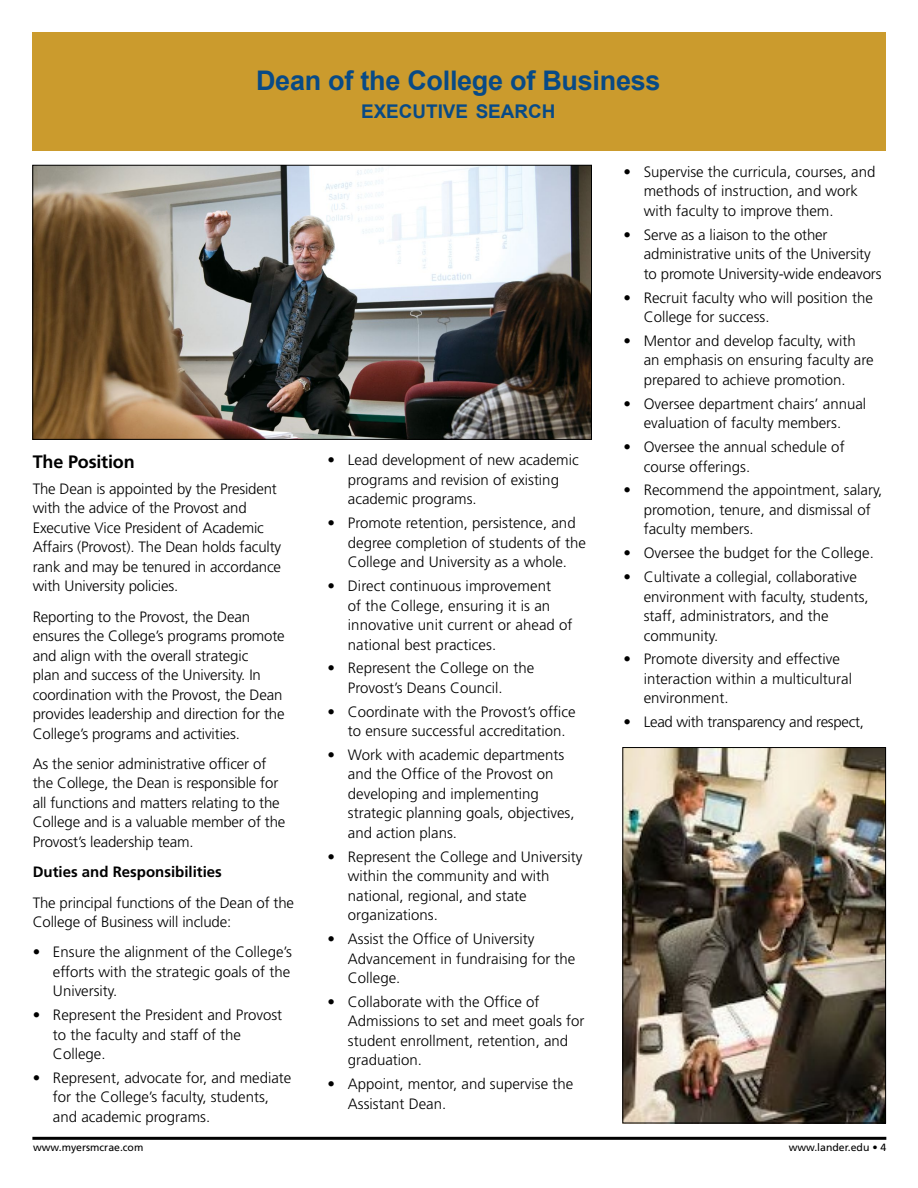
<style>
.page{position:relative;width:918px;height:1188px;background:#fff}
.page>*{position:absolute;margin:0;border:0;box-sizing:border-box;transform-origin:0 0}
.t1{font:700 27px "Arial";letter-spacing:-.01em;color:#084a86}
.t2{font:700 18.9px "Arial";color:#084a86}
.t3{font:700 18px "Frutiger";letter-spacing:-.01em;color:#000}
.t4{font:300 15px/19.5px "Frutiger";color:#000}
.t5{font:300 15px "Frutiger";letter-spacing:-.02em;color:#000}
.t6{font:700 15px "Frutiger";color:#000}
.t7{font:10.5px "Frutiger";color:#000}
</style>
<div class="page">
<hr style="left:32px;top:1137px;width:854px;height:3px;background:#000">
<div style="left:32px;top:32px;width:854px;height:118px;background:#cb9b2d"></div>
<img style="left:625px;top:749px;width:259px;height:372px">
<div style="left:623px;top:747px;width:263px;height:376px;border:1px solid #000"></div>
<img style="left:35px;top:167px;width:555px;height:271px">
<div style="left:33px;top:165px;width:559px;height:275px;border:1px solid #000"></div>
<h1 class="t1" style="left:256px;top:62px;width:406px">Dean of the College of Business</h1>
<p class="t2" style="left:361px;top:99px;width:196px">EXECUTIVE SEARCH</p>
<p class="t3" style="left:33px;top:451px;width:104px">The Position</p>
<p class="t4" style="left:33px;top:479px;width:250px">The Dean is appointed by the President with the advice of the Provost and Executive Vice President of Academic Affairs (Provost). The Dean holds faculty rank and may be tenured in accordance with University policies.</p>
<p class="t4" style="left:33px;top:607px;width:254px">Reporting to the Provost, the Dean ensures the College’s programs promote and align with the overall strategic<br>plan and success of the University. In coordination with the Provost, the Dean provides leadership and direction for the College’s programs and activities.</p>
<p class="t4" style="left:33px;top:754px;width:254px">As the senior administrative officer of the College, the Dean is responsible for all functions and matters relating to the College and is a valuable member of the Provost’s leadership team.</p>
<p class="t6" style="left:33px;top:863px;width:191px">Duties and Responsibilities</p>
<p class="t4" style="left:33px;top:893px;width:263px">The principal functions of the Dean of the<br>College of Business will include:</p>
<p class="t4" style="left:53px;top:942px;width:240px;text-align:justify;text-indent:-20px">• Ensure the alignment of the College’s efforts with the strategic goals of the University.</p>
<p class="t4" style="left:53px;top:1005px;width:231px;text-indent:-20px">• Represent the President and Provost to the faculty and staff of the<br>College.</p>
<p class="t4" style="left:53px;top:1068px;width:240px;text-indent:-20px">• Represent, advocate for, and mediate for the College’s faculty, students, and academic programs.</p>
<p class="t4" style="left:348px;top:450px;width:232px;text-indent:-20px">• Lead development of new academic programs and revision of existing academic programs.</p>
<p class="t4" style="left:348px;top:513px;width:240px;text-indent:-20px">• Promote retention, persistence, and degree completion of students of the<br>College and University as a whole.</p>
<p class="t4" style="left:348px;top:576px;width:226px;text-indent:-20px">• Direct continuous improvement<br>of the College, ensuring it is an innovative unit current or ahead of national best practices.</p>
<p class="t4" style="left:348px;top:658px;width:188px;text-indent:-20px">• Represent the College on the<br>Provost’s Deans Council.</p>
<p class="t4" style="left:348px;top:702px;width:229px;text-indent:-20px">• Coordinate with the Provost’s office to ensure successful accreditation.</p>
<p class="t4" style="left:348px;top:745px;width:228px;text-indent:-20px">• Work with academic departments and the Office of the Provost on developing and implementing strategic planning goals, objectives, and action plans.</p>
<p class="t4" style="left:348px;top:847px;width:236px;text-indent:-20px">• Represent the College and University within the community and with national, regional, and state organizations.</p>
<p class="t4" style="left:348px;top:929px;width:229px;text-indent:-20px">• Assist the Office of University<br>Advancement in fundraising for the<br>College.</p>
<p class="t4" style="left:348px;top:992px;width:238px;text-indent:-20px">• Collaborate with the Office of<br>Admissions to set and meet goals for student enrollment, retention, and graduation.</p>
<p class="t4" style="left:348px;top:1074px;width:227px;text-indent:-20px">• Appoint, mentor, and supervise the<br>Assistant Dean.</p>
<p class="t4" style="left:644px;top:162px;width:233px;text-indent:-20px">• Supervise the curricula, courses, and methods of instruction, and work with faculty to improve them.</p>
<p class="t4" style="left:644px;top:225px;width:239px;text-indent:-20px">• Serve as a liaison to the other administrative units of the University to promote University-wide endeavors</p>
<p class="t4" style="left:644px;top:288px;width:231px;text-indent:-20px">• Recruit faculty who will position the<br>College for success.</p>
<p class="t4" style="left:644px;top:331px;width:231px;text-indent:-20px">• Mentor and develop faculty, with an emphasis on ensuring faculty are prepared to achieve promotion.</p>
<p class="t4" style="left:624px;top:394px;width:244px;text-align:center">• Oversee department chairs’ annual evaluation of faculty members.</p>
<p class="t4" style="left:644px;top:437px;width:202px;text-indent:-20px">• Oversee the annual schedule of course offerings.</p>
<p class="t4" style="left:644px;top:480px;width:240px;text-indent:-20px">• Recommend the appointment, salary, promotion, tenure, and dismissal of faculty members.</p>
<p class="t4" style="left:624px;top:543px;width:252px">• Oversee the budget for the College.</p>
<p class="t4" style="left:644px;top:567px;width:227px;text-indent:-20px">• Cultivate a collegial, collaborative environment with faculty, students, staff, administrators, and the community.</p>
<p class="t4" style="left:644px;top:649px;width:210px;text-indent:-20px">• Promote diversity and effective interaction within a multicultural environment.</p>
<p class="t5" style="left:624px;top:714px;width:242px">• Lead with transparency and respect,</p>
<p class="t7" style="left:33px;top:1141px;width:112px">www.myersmcrae.com</p>
<p class="t7" style="left:789px;top:1141px;width:99px">www.lander.edu • 4</p>
</div>
